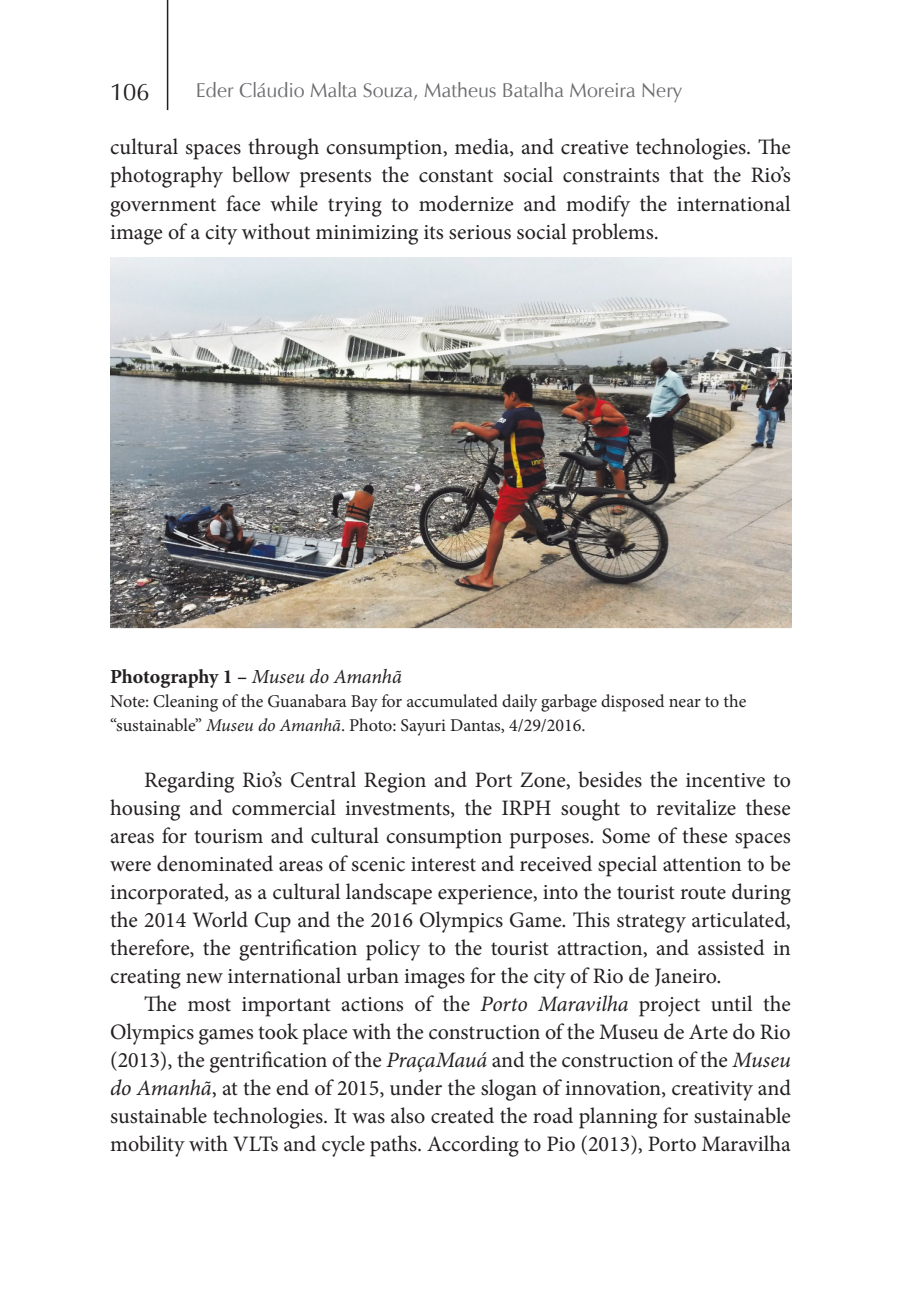
<style>
.page{position:relative;width:901px;height:1298px;background:#fff}
.page>*{position:absolute;margin:0;border:0;box-sizing:border-box;transform-origin:0 0}
.t1{font:24px "Zapf Humnst EU";color:#231f20}
.t2{font:22px/28px "Minion Pro";color:#231f20;text-align:justify}
.t3{font:20px "Zapf Humnst EU";color:#6c6d70}
.t4{font:700 20px "Minion Pro";letter-spacing:-.005em;color:#231f20}
.t5{font:18px/24px "Minion Pro";letter-spacing:-.005em;color:#231f20}
.s1{font-weight:400;font-style:italic}
.s2{font-style:italic}
</style>
<div class="page">
<hr style="left:167px;top:0;width:1px;height:110px;background:#231f20">
<img style="left:110px;top:257px;width:681px;height:371px">
<p class="t1" style="left:110px;top:77px;width:41px">106</p>
<p class="t3" style="left:196px;top:77px;width:487px">Eder Cláudio Malta Souza, Matheus Batalha Moreira Nery</p>
<p class="t2" style="left:110px;top:133px;width:682px">cultural spaces through consumption, media, and creative technologies. The photography bellow presents the constant social constraints that the Rio’s government face while trying to modernize and modify the international image of a city without minimizing its serious social problems.</p>
<p class="t4" style="left:110px;top:662px;width:293px">Photography 1 – <span class="s1">Museu do Amanhã</span></p>
<p class="t5" style="left:110px;top:689px;width:637px">Note: Cleaning of the Guanabara Bay for accumulated daily garbage disposed near to the “sustainable” <span class="s2">Museu do Amanhã</span>. Photo: Sayuri Dantas, 4/29/2016.</p>
<p class="t2" style="left:110px;top:765px;width:682px;text-indent:34px">Regarding Rio’s Central Region and Port Zone, besides the incentive to housing and commercial investments, the IRPH sought to revitalize these areas for tourism and cultural consumption purposes. Some of these spaces were denominated areas of scenic interest and received special attention to be incorporated, as a cultural landscape experience, into the tourist route during the 2014 World Cup and the 2016 Olympics Game. This strategy articulated, therefore, the gentrification policy to the tourist attraction, and assisted in creating new international urban images for the city of Rio de Janeiro.</p>
<p class="t2" style="left:110px;top:990px;width:682px;text-indent:34px">The most important actions of the <span class="s2">Porto Maravilha</span> project until the Olympics games took place with the construction of the Museu de Arte do Rio (2013), the gentrification of the <span class="s2">PraçaMauá</span> and the construction of the <span class="s2">Museu do Amanhã</span>, at the end of 2015, under the slogan of innovation, creativity and sustainable technologies. It was also created the road planning for sustainable mobility with VLTs and cycle paths. According to Pio (2013), Porto Maravilha</p>
</div>
